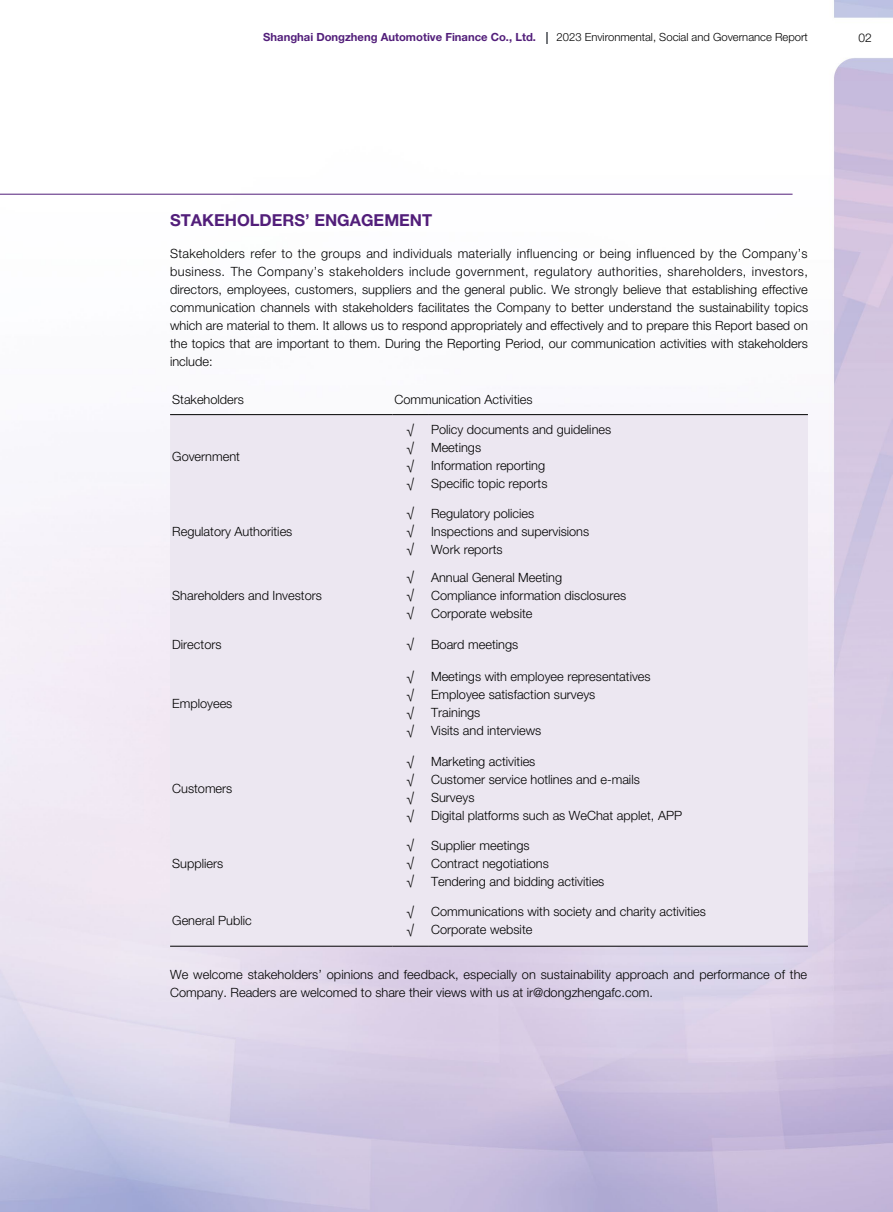
<style>
.page{position:relative;width:893px;height:1212px;background:#fff}
.page>*{position:absolute;margin:0;border:0;box-sizing:border-box;transform-origin:0 0}
.t1{font:700 16.5px "Helvetica Neue LT Std";color:#521e7a}
.t2{font:300 12.75px/18px "Helvetica Neue LT Std";color:#000}
.t3{font:12.75px/18px "Source Han Serif SC";color:#000;text-align:justify}
.t4{font:300 12px "Helvetica Neue LT Std";color:#000}
.t5{font:300 11.25px "Helvetica Neue LT Std";color:#000}
.t6{font:700 11.25px "Helvetica Neue LT Std";color:#521e7a}
.s1{font-family:"Source Han Serif SC";font-weight:400}
</style>
<div class="page">
<hr style="left:0;top:194px;width:792px;height:1px;background:#521e7a">
<div style="left:170px;top:415px;width:638px;height:531px;background:#ece7f1"></div>
<hr style="left:170px;top:946px;width:222px;height:1px;background:#000">
<hr style="left:392px;top:946px;width:37px;height:1px;background:#000">
<hr style="left:429px;top:946px;width:379px;height:1px;background:#000">
<hr style="left:170px;top:414px;width:222px;height:1px;background:#000">
<hr style="left:392px;top:414px;width:37px;height:1px;background:#000">
<hr style="left:429px;top:414px;width:379px;height:1px;background:#000">
<p class="t6" style="left:263px;top:30px;width:274px">Shanghai Dongzheng Automotive Finance Co., Ltd.</p>
<p class="t5" style="left:557px;top:30px;width:253px">2023 Environmental, Social and Governance Report</p>
<p class="t4" style="left:858px;top:30px;width:15px">02</p>
<p class="t1" style="left:170px;top:210px;width:264px">STAKEHOLDERS’ ENGAGEMENT</p>
<p class="t2" style="left:170px;top:244px;width:640px;text-align:justify">Stakeholders refer to the groups and individuals materially influencing or being influenced by the Company’s business. The Company’s stakeholders include government, regulatory authorities, shareholders, investors, directors, employees, customers, suppliers and the general public. We strongly believe that establishing effective communication channels with stakeholders facilitates the Company to better understand the sustainability topics which are material to them. It allows us to respond appropriately and effectively and to prepare this Report based on the topics that are important to them. During the Reporting Period, our communication activities with stakeholders include:</p>
<p class="t2" style="left:172px;top:390px;width:73px">Stakeholders</p>
<p class="t2" style="left:394px;top:390px;width:140px">Communication Activities</p>
<p class="t2" style="left:172px;top:447px;width:69px">Government</p>
<p class="t2" style="left:172px;top:522px;width:122px">Regulatory Authorities</p>
<p class="t2" style="left:172px;top:586px;width:151px">Shareholders and Investors</p>
<p class="t3" style="left:404px;top:422px;width:14px">√ √ √ √</p>
<p class="t2" style="left:431px;top:421px;width:182px">Policy documents and guidelines<br>Meetings<br>Information reporting<br>Specific topic reports</p>
<p class="t3" style="left:404px;top:505px;width:14px">√ √ √</p>
<p class="t2" style="left:431px;top:504px;width:160px">Regulatory policies<br>Inspections and supervisions<br>Work reports</p>
<p class="t3" style="left:404px;top:569px;width:14px">√ √ √</p>
<p class="t2" style="left:431px;top:568px;width:197px">Annual General Meeting<br>Compliance information disclosures<br>Corporate website</p>
<p class="t2" style="left:172px;top:635px;width:51px">Directors</p>
<p class="t2" style="left:404px;top:635px;width:115px"><span class="s1">√</span> Board meetings</p>
<p class="t2" style="left:172px;top:694px;width:62px">Employees</p>
<p class="t2" style="left:172px;top:779px;width:62px">Customers</p>
<p class="t2" style="left:172px;top:854px;width:52px">Suppliers</p>
<p class="t3" style="left:404px;top:668px;width:14px">√ √ √ √</p>
<p class="t2" style="left:431px;top:667px;width:221px">Meetings with employee representatives<br>Employee satisfaction surveys<br>Trainings<br>Visits and interviews</p>
<p class="t3" style="left:404px;top:753px;width:14px">√ √ √ √</p>
<p class="t2" style="left:431px;top:752px;width:253px">Marketing activities<br>Customer service hotlines and e-mails<br>Surveys<br>Digital platforms such as WeChat applet, APP</p>
<p class="t3" style="left:404px;top:837px;width:14px">√ √ √</p>
<p class="t2" style="left:431px;top:836px;width:175px">Supplier meetings<br>Contract negotiations<br>Tendering and bidding activities</p>
<p class="t2" style="left:172px;top:911px;width:81px">General Public</p>
<p class="t3" style="left:404px;top:903px;width:14px">√ √</p>
<p class="t2" style="left:431px;top:902px;width:276px">Communications with society and charity activities<br>Corporate website</p>
<p class="t2" style="left:170px;top:965px;width:639px">We welcome stakeholders’ opinions and feedback, especially on sustainability approach and performance of the<br>Company. Readers are welcomed to share their views with us at ir@dongzhengafc.com.</p>
</div>
